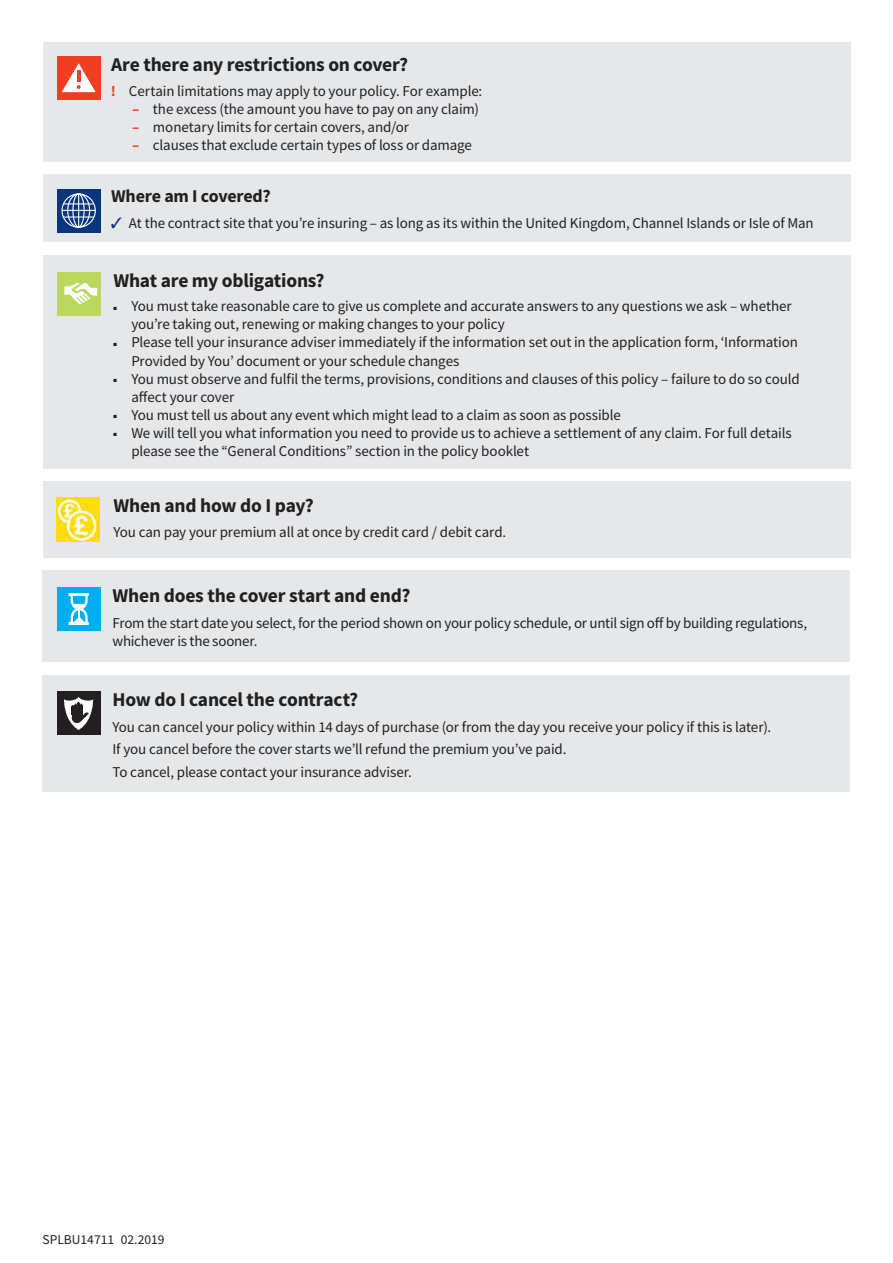
<style>
.page{position:relative;width:893px;height:1263px;background:#fff}
.page>*{position:absolute;margin:0;border:0;box-sizing:border-box;transform-origin:0 0}
.t1{font:700 19.5px "Source Sans Pro";letter-spacing:-.01em;color:#231f20}
.t2{font:700 18px "Source Sans Pro";letter-spacing:-.01em;color:#231f20}
.t3{font:15px/18px "Source Sans Pro";letter-spacing:-.01em;color:#231f20}
.t4{font:13.5px "Source Sans Pro";color:#231f20}
.s1{font-weight:700;color:#ef3e22}
.s2{color:#08357c}
</style>
<div class="page">
<div style="left:43px;top:255px;width:807px;height:213px;background:#e6e7e9"></div>
<div style="left:58px;top:272px;width:43px;height:44px;background:#bbd75e"></div>
<svg style="left:64px;top:283px;width:33px;height:22px"></svg>
<div style="left:43px;top:571px;width:807px;height:91px;background:#e6e7e9"></div>
<div style="left:57px;top:587px;width:43px;height:44px;background:#00aeef"></div>
<hr style="left:69px;top:593px;width:20px;height:3px;background:#fff">
<hr style="left:69px;top:622px;width:20px;height:3px;background:#fff">
<svg style="left:70px;top:593px;width:19px;height:32px"></svg>
<div style="left:43px;top:675px;width:807px;height:117px;background:#e6e7e9"></div>
<div style="left:57px;top:692px;width:43px;height:43px;background:#231f20"></div>
<svg style="left:64px;top:697px;width:30px;height:33px"></svg>
<div style="left:43px;top:43px;width:807px;height:119px;background:#e6e7e9"></div>
<div style="left:57px;top:56px;width:43px;height:43px;background:#ef3e22"></div>
<svg style="left:62px;top:63px;width:34px;height:29px"></svg>
<div style="left:43px;top:175px;width:807px;height:67px;background:#e6e7e9"></div>
<svg style="left:57px;top:189px;width:43px;height:43px"></svg>
<div style="left:61px;top:193px;width:35px;height:35px;border:1px solid #fff;border-radius:50%"></div>
<div style="left:67px;top:193px;width:23px;height:35px;border:1px solid #fff;border-radius:50%"></div>
<div style="left:72px;top:193px;width:13px;height:34px;border:1px solid #fff;border-radius:50%"></div>
<hr style="left:78px;top:194px;width:1px;height:33px;background:#fff">
<hr style="left:62px;top:210px;width:33px;height:1px;background:#fff">
<hr style="left:63px;top:203px;width:31px;height:1px;background:#fff">
<hr style="left:63px;top:216px;width:31px;height:2px;background:#fff">
<div style="left:43px;top:481px;width:807px;height:77px;background:#e6e7e9"></div>
<img style="left:56px;top:498px;width:44px;height:43px">
<h1 class="t1" style="left:111px;top:52px;width:299px">Are there any restrictions on cover?</h1>
<p class="t3" style="left:111px;top:82px;width:373px"><span class="s1">!</span> Certain limitations may apply to your policy. For example:</p>
<p class="t3" style="left:132px;top:100px;width:348px"><span class="s1">–</span> the excess (the amount you have to pay on any claim)</p>
<p class="t3" style="left:132px;top:118px;width:278px"><span class="s1">–</span> monetary limits for certain covers, and/or</p>
<p class="t3" style="left:132px;top:136px;width:341px"><span class="s1">–</span> clauses that exclude certain types of loss or damage</p>
<p class="t2" style="left:111px;top:184px;width:161px">Where am I covered?</p>
<p class="t3" style="left:111px;top:214px;width:704px"><span class="s2">✓</span> At the contract site that you’re insuring – as long as its within the United Kingdom, Channel Islands or Isle of Man</p>
<h1 class="t1" style="left:113px;top:267px;width:213px">What are my obligations?</h1>
<p class="t3" style="left:131px;top:297px;width:662px;text-indent:-18px">■ You must take reasonable care to give us complete and accurate answers to any questions we ask – whether you’re taking out, renewing or making changes to your policy</p>
<p class="t3" style="left:131px;top:333px;width:668px;text-indent:-18px">■ Please tell your insurance adviser immediately if the information set out in the application form, ‘Information<br>Provided by You’ document or your schedule changes</p>
<p class="t3" style="left:131px;top:369px;width:670px;text-indent:-18px">■ You must observe and fulfil the terms, provisions, conditions and clauses of this policy – failure to do so could affect your cover</p>
<p class="t3" style="left:113px;top:405px;width:509px">■ You must tell us about any event which might lead to a claim as soon as possible</p>
<p class="t3" style="left:131px;top:423px;width:662px;text-indent:-18px">■ We will tell you what information you need to provide us to achieve a settlement of any claim. For full details please see the “General Conditions” section in the policy booklet</p>
<h1 class="t1" style="left:113px;top:493px;width:202px">When and how do I pay?</h1>
<p class="t3" style="left:113px;top:523px;width:394px">You can pay your premium all at once by credit card / debit card.</p>
<h1 class="t1" style="left:113px;top:582px;width:299px">When does the cover start and end?</h1>
<p class="t3" style="left:113px;top:614px;width:696px">From the start date you select, for the period shown on your policy schedule, or until sign off by building regulations, whichever is the sooner.</p>
<h1 class="t1" style="left:112px;top:687px;width:247px">How do I cancel the contract?</h1>
<p class="t3" style="left:112px;top:716px;width:660px;line-height:22.2px">You can cancel your policy within 14 days of purchase (or from the day you receive your policy if this is later).<br>If you cancel before the cover starts we’ll refund the premium you’ve paid.<br>To cancel, please contact your insurance adviser.</p>
<p class="t4" style="left:43px;top:1231px;width:123px">SPLBU14711 02.2019</p>
</div>
